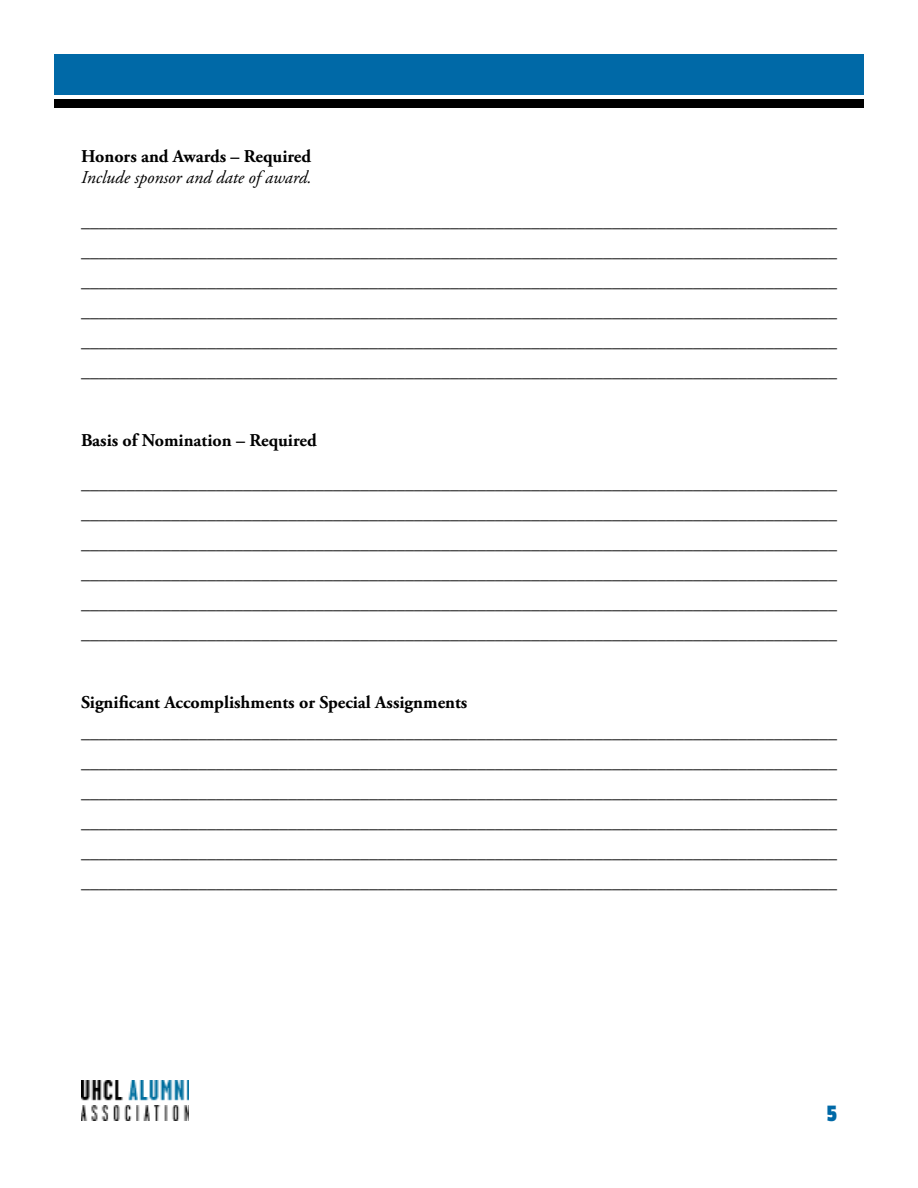
<style>
.page{position:relative;width:918px;height:1188px;background:#fff}
.page>*{position:absolute;margin:0;border:0;box-sizing:border-box;transform-origin:0 0}
.t1{font:24.75px "Passion One";color:#0069a7}
.t2{font:18px/30px "Adobe Garamond Pro";color:#000;text-align:justify}
.t3{font:700 18px "Adobe Garamond Pro";color:#000}
.t4{font:italic 18px "Adobe Garamond Pro";color:#000}
</style>
<div class="page">
<div style="left:54px;top:99px;width:810px;height:8px;background:#000"></div>
<div style="left:54px;top:54px;width:810px;height:40px;background:#0069a7"></div>
<img style="left:81px;top:1081px;width:108px;height:39px">
<p class="t3" style="left:81px;top:145px;width:232px">Honors and Awards – Required</p>
<p class="t4" style="left:81px;top:167px;width:232px">Include sponsor and date of award.</p>
<p class="t2" style="left:81px;top:207px;width:757px">____________________________________________________________________________________ ____________________________________________________________________________________ ____________________________________________________________________________________ ____________________________________________________________________________________ ____________________________________________________________________________________ ____________________________________________________________________________________</p>
<p class="t3" style="left:81px;top:429px;width:237px">Basis of Nomination – Required</p>
<p class="t2" style="left:81px;top:469px;width:757px">____________________________________________________________________________________ ____________________________________________________________________________________ ____________________________________________________________________________________ ____________________________________________________________________________________ ____________________________________________________________________________________ ____________________________________________________________________________________</p>
<p class="t3" style="left:81px;top:692px;width:388px">Significant Accomplishments or Special Assignments</p>
<p class="t2" style="left:81px;top:718px;width:757px">____________________________________________________________________________________ ____________________________________________________________________________________ ____________________________________________________________________________________ ____________________________________________________________________________________ ____________________________________________________________________________________ ____________________________________________________________________________________</p>
<h1 class="t1" style="left:827px;top:1101px;width:12px">5</h1>
</div>
